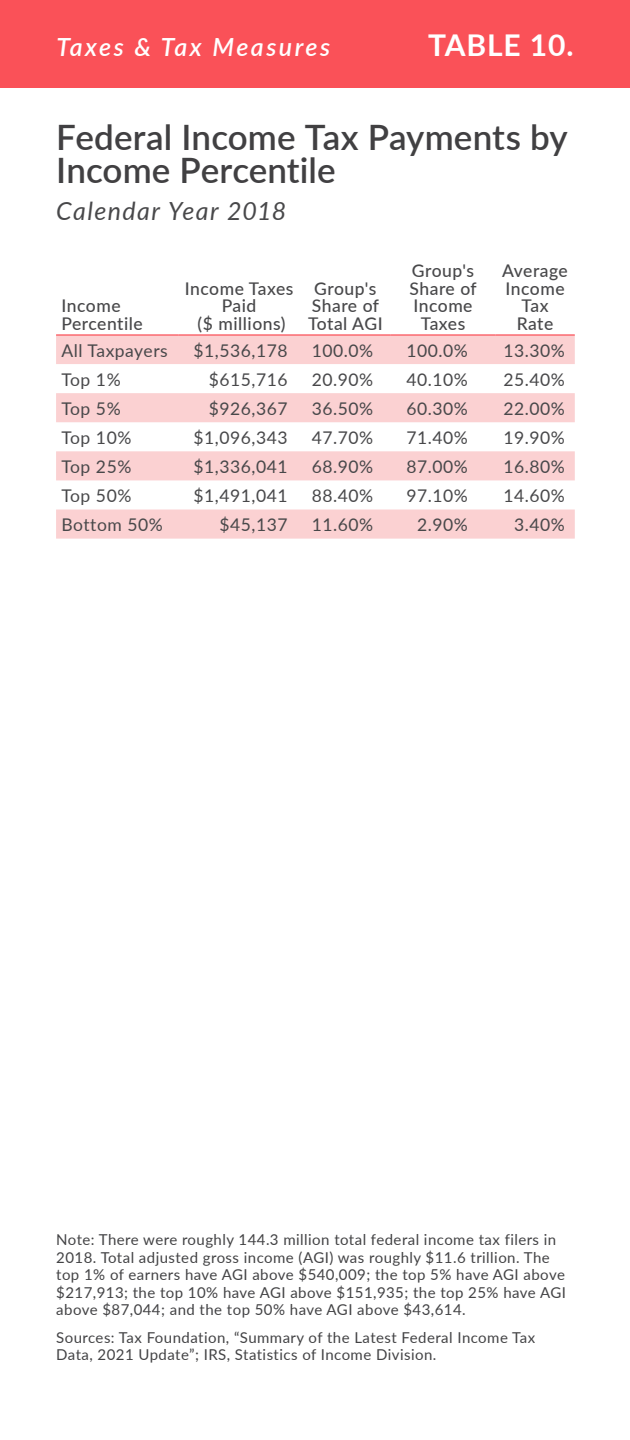
<style>
.page{position:relative;width:630px;height:1440px;background:#fff}
.page>*{position:absolute;margin:0;border:0;box-sizing:border-box;transform-origin:0 0}
.t1{font:600 35px/32.5px "Lato";letter-spacing:.005em;color:#414042}
.t2{font:700 30px "Lato";letter-spacing:.03em;color:#fff}
.t3{font:italic 600 25px "Lato";letter-spacing:.1em;color:#fff}
.t4{font:italic 25px "Lato";letter-spacing:.055em;color:#48484a}
.t5{font:17.5px "Lato";letter-spacing:.03em;color:#48484a}
.t6{font:500 17.5px/17.5px "Lato";letter-spacing:.03em;color:#48484a;text-align:center}
.t7{font:15px/17.5px "Lato";letter-spacing:.03em;color:#434345}
</style>
<div class="page">
<div style="left:0;top:0;width:630px;height:88px;background:#fa5158"></div>
<svg style="left:56px;top:336px;width:519px;height:203px;fill:#fbd1d2"></svg>
<hr style="left:56px;top:334px;width:122px;height:2px;background:#fa5158">
<hr style="left:178px;top:334px;width:122px;height:2px;background:#fa5158">
<hr style="left:300px;top:334px;width:91px;height:2px;background:#fa5158">
<hr style="left:391px;top:334px;width:104px;height:2px;background:#fa5158">
<hr style="left:495px;top:334px;width:80px;height:2px;background:#fa5158">
<h3 class="t3" style="left:56px;top:29px;width:275px">Taxes &amp; Tax Measures</h3>
<h2 class="t2" style="left:428px;top:23px;width:147px">TABLE 10.</h2>
<h1 class="t1" style="left:56px;top:120px;width:513px">Federal Income Tax Payments by<br>Income Percentile</h1>
<h3 class="t4" style="left:56px;top:193px;width:232px">Calendar Year 2018</h3>
<p class="t6" style="left:61px;top:296px;width:83px;text-align:left">Income<br>Percentile</p>
<p class="t6" style="left:185px;top:279px;width:110px">Income Taxes<br>Paid<br>($ millions)</p>
<p class="t6" style="left:308px;top:279px;width:76px">Group's<br>Share of<br>Total AGI</p>
<p class="t6" style="left:410px;top:261px;width:69px">Group's<br>Share of<br>Income<br>Taxes</p>
<p class="t6" style="left:502px;top:261px;width:67px">Average<br>Income<br>Tax<br>Rate</p>
<p class="t5" style="left:61px;top:338px;width:108px">All Taxpayers</p>
<p class="t5" style="left:194px;top:338px;width:95px">$1,536,178</p>
<p class="t5" style="left:312px;top:338px;width:63px">100.0%</p>
<p class="t5" style="left:406px;top:338px;width:63px">100.0%</p>
<p class="t5" style="left:503px;top:338px;width:63px">13.30%</p>
<p class="t5" style="left:61px;top:367px;width:61px">Top 1%</p>
<p class="t5" style="left:209px;top:367px;width:80px">$615,716</p>
<p class="t5" style="left:312px;top:367px;width:63px">20.90%</p>
<p class="t5" style="left:406px;top:367px;width:63px">40.10%</p>
<p class="t5" style="left:503px;top:367px;width:63px">25.40%</p>
<p class="t5" style="left:61px;top:396px;width:61px">Top 5%</p>
<p class="t5" style="left:209px;top:396px;width:80px">$926,367</p>
<p class="t5" style="left:312px;top:396px;width:63px">36.50%</p>
<p class="t5" style="left:406px;top:396px;width:63px">60.30%</p>
<p class="t5" style="left:503px;top:396px;width:63px">22.00%</p>
<p class="t5" style="left:61px;top:425px;width:71px">Top 10%</p>
<p class="t5" style="left:194px;top:425px;width:95px">$1,096,343</p>
<p class="t5" style="left:312px;top:425px;width:63px">47.70%</p>
<p class="t5" style="left:406px;top:425px;width:63px">71.40%</p>
<p class="t5" style="left:503px;top:425px;width:63px">19.90%</p>
<p class="t5" style="left:61px;top:454px;width:71px">Top 25%</p>
<p class="t5" style="left:194px;top:454px;width:95px">$1,336,041</p>
<p class="t5" style="left:312px;top:454px;width:63px">68.90%</p>
<p class="t5" style="left:406px;top:454px;width:63px">87.00%</p>
<p class="t5" style="left:503px;top:454px;width:63px">16.80%</p>
<p class="t5" style="left:61px;top:483px;width:71px">Top 50%</p>
<p class="t5" style="left:194px;top:483px;width:95px">$1,491,041</p>
<p class="t5" style="left:312px;top:483px;width:63px">88.40%</p>
<p class="t5" style="left:406px;top:483px;width:63px">97.10%</p>
<p class="t5" style="left:503px;top:483px;width:63px">14.60%</p>
<p class="t5" style="left:61px;top:512px;width:103px">Bottom 50%</p>
<p class="t5" style="left:219px;top:512px;width:70px">$45,137</p>
<p class="t5" style="left:312px;top:512px;width:63px">11.60%</p>
<p class="t5" style="left:417px;top:512px;width:52px">2.90%</p>
<p class="t5" style="left:514px;top:512px;width:52px">3.40%</p>
<p class="t7" style="left:56px;top:1230px;width:511px">Note: There were roughly 144.3 million total federal income tax filers in 2018. Total adjusted gross income (AGI) was roughly $11.6 trillion. The top 1% of earners have AGI above $540,009; the top 5% have AGI above $217,913; the top 10% have AGI above $151,935; the top 25% have AGI above $87,044; and the top 50% have AGI above $43,614.</p>
<p class="t7" style="left:56px;top:1328px;width:480px">Sources: Tax Foundation, “Summary of the Latest Federal Income Tax<br>Data, 2021 Update”; IRS, Statistics of Income Division.</p>
</div>
